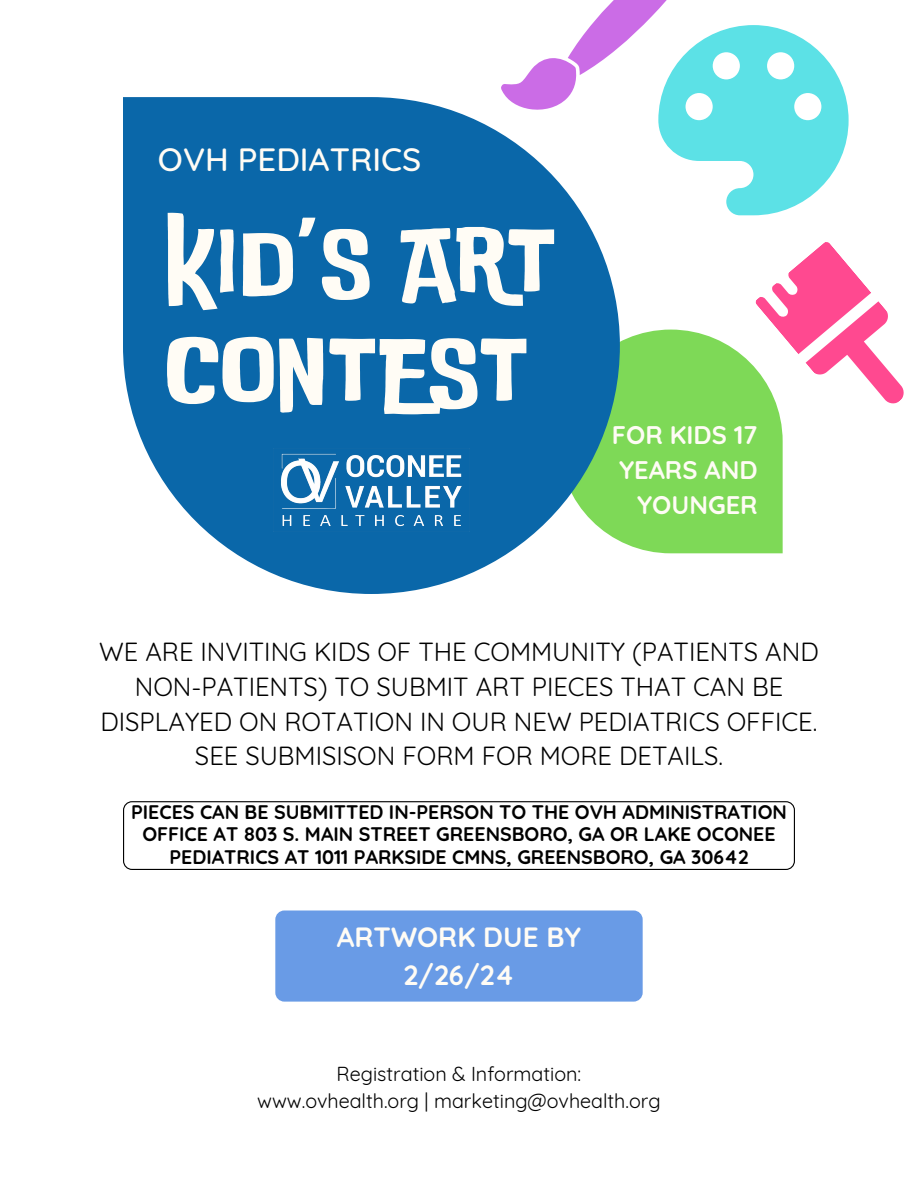
<style>
.page{position:relative;width:918px;height:1188px;background:#fff}
.page>*{position:absolute;margin:0;border:0;box-sizing:border-box;transform-origin:0 0}
.t1{font:100.05px/109.2px "Do Ub Le Ba Ss";color:#fffcf5}
.t2{font:500 32.85px "Quicksand";color:#fffcf5}
.t3{font:700 27.75px/38.2px "Quicksand";color:#fffcf5;text-align:center}
.t4{font:25.5px/34.8px "Quicksand";color:#000;text-align:center}
.t5{font:700 25.35px/35px "Quicksand";color:#fffcf5;text-align:right}
.t6{font:19.8px "Quicksand";color:#000}
.t7{font:700 19.5px/22.5px "Quicksand";color:#000;text-align:center}
</style>
<div class="page">
<div style="left:620px;top:330px;width:163px;height:223px;background:#7ed957"></div>
<svg style="left:123px;top:97px;width:497px;height:497px;background:#287ab1"></svg>
<svg style="left:501px;top:0;width:347px;height:215px"></svg>
<svg style="left:754px;top:242px;width:150px;height:190px"></svg>
<svg style="left:123px;top:801px;width:672px;height:69px"></svg>
<div style="left:275px;top:911px;width:368px;height:91px;background:#699be6;border-radius:9px"></div>
<img style="left:274px;top:448px;width:195px;height:84px">
<p class="t2" style="left:158px;top:139px;width:265px">OVH PEDIATRICS</p>
<h2 class="t1" style="left:163px;top:199px;width:394px">KID’S ART<br>CONTEST</h2>
<p class="t5" style="left:612px;top:417px;width:147px">FOR KIDS 17<br>YEARS AND<br>YOUNGER</p>
<p class="t4" style="left:99px;top:634px;width:721px">WE ARE INVITING KIDS OF THE COMMUNITY (PATIENTS AND NON-PATIENTS) TO SUBMIT ART PIECES THAT CAN BE DISPLAYED ON ROTATION IN OUR NEW PEDIATRICS OFFICE.<br>SEE SUBMISISON FORM FOR MORE DETAILS.</p>
<h1 class="t7" style="left:131px;top:800px;width:657px">PIECES CAN BE SUBMITTED IN-PERSON TO THE OVH ADMINISTRATION<br>OFFICE AT 803 S. MAIN STREET GREENSBORO, GA OR LAKE OCONEE<br>PEDIATRICS AT 1011 PARKSIDE CMNS, GREENSBORO, GA 30642</h1>
<p class="t3" style="left:337px;top:917px;width:246px">ARTWORK DUE BY<br>2/26/24</p>
<p class="t6" style="left:337px;top:1061px;width:246px">Registration &amp; Information:</p>
<h3 class="t6" style="left:257px;top:1088px;width:405px">www.ovhealth.org | marketing@ovhealth.org</h3>
</div>
